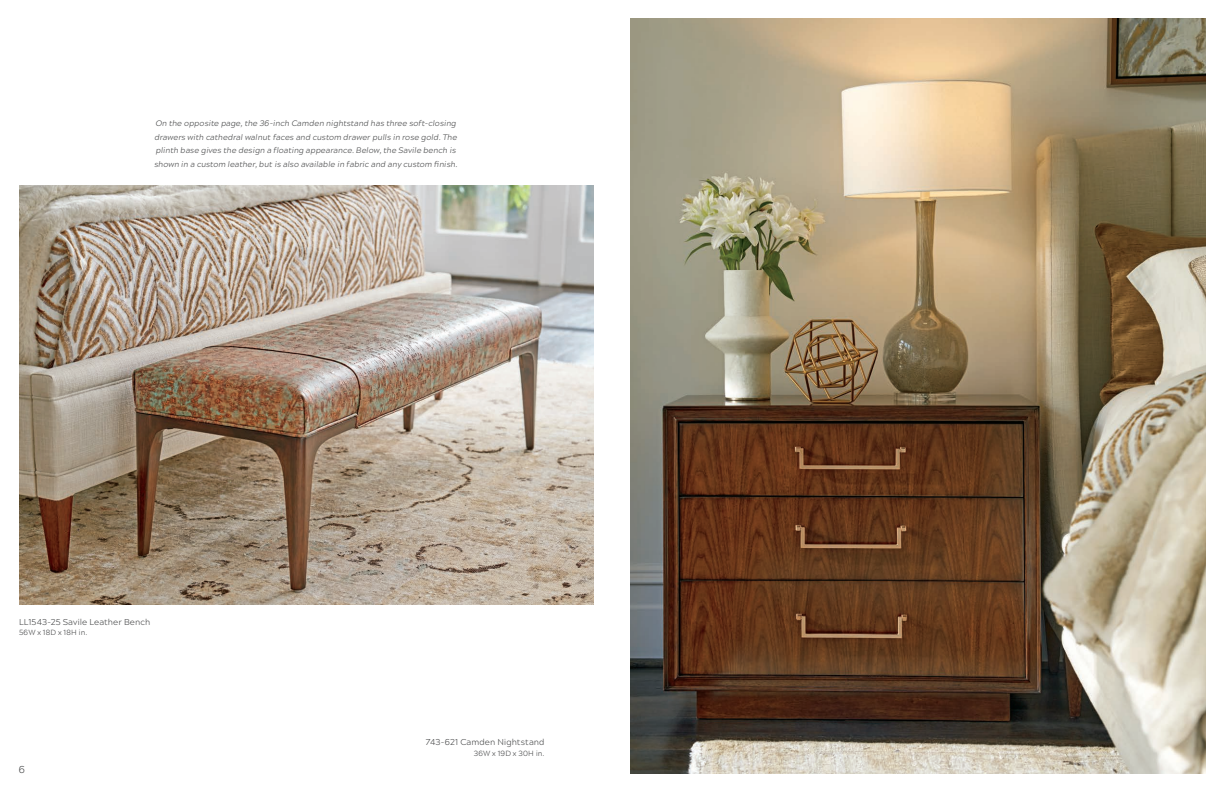
<style>
.page{position:relative;width:1224px;height:792px;background:#fff}
.page>*{position:absolute;margin:0;border:0;box-sizing:border-box;transform-origin:0 0}
.t1{font:300 10px "Acherus Grotesque";color:#454647}
.Zanzibar_Viz_Index_Headers{font:300 8.5px "Acherus Grotesque";letter-spacing:.005em;color:#454647}
.Zanzibar_Italic_Descriptive_Copy{font:italic 300 8px/13.5px "Acherus Grotesque";letter-spacing:.005em;color:#454647}
.Zanzibar_1st_Line_Body_Copy{font:300 7.5px "Acherus Grotesque";letter-spacing:.02em;color:#454647}
</style>
<div class="page">
<img style="left:630px;top:18px;width:575px;height:756px">
<img style="left:19px;top:185px;width:575px;height:420px">
<p class="Zanzibar_Italic_Descriptive_Copy" style="left:154px;top:116px;width:305px">On the opposite page, the 36-inch Camden nightstand has three soft-closing drawers with cathedral walnut faces and custom drawer pulls in rose gold. The plinth base gives the design a floating appearance. Below, the Savile bench is shown in a custom leather, but is also available in fabric and any custom finish.</p>
<p class="Zanzibar_Viz_Index_Headers" style="left:19px;top:615px;width:132px">LL1543-25 Savile Leather Bench</p>
<p class="Zanzibar_1st_Line_Body_Copy" style="left:19px;top:627px;width:70px">56W x 18D x 18H in.</p>
<p class="t1" style="left:19px;top:761px;width:8px">6</p>
<p class="Zanzibar_Viz_Index_Headers" style="left:426px;top:735px;width:120px">743-621 Camden Nightstand</p>
<p class="Zanzibar_1st_Line_Body_Copy" style="left:474px;top:747px;width:72px">36W x 19D x 30H in.</p>
</div>
